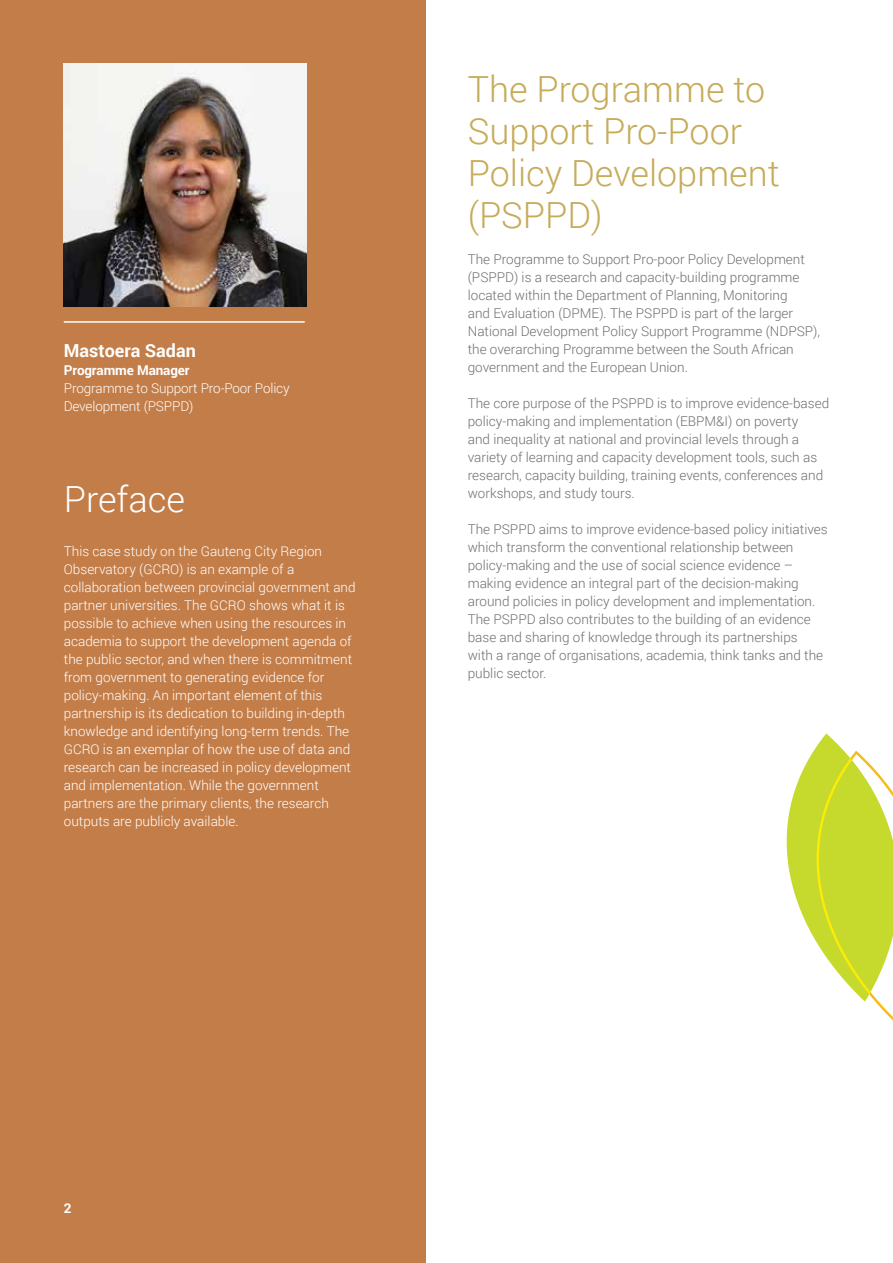
<style>
.page{position:relative;width:893px;height:1263px;background:#fff}
.page>*{position:absolute;margin:0;border:0;box-sizing:border-box;transform-origin:0 0}
.t1{font:300 36px/42px "Roboto";color:#c6ab59}
.t2{font:300 36px "Roboto";color:#fff}
.t3{font:700 18px "Roboto";color:#fff}
.t4{font:300 13.5px/18px "Roboto";color:#6d6e71}
.t5{font:300 13.5px/18px "Roboto";color:#fff}
.t6{font:700 13.5px "Roboto";letter-spacing:-.01em;color:#fff}
</style>
<div class="page">
<div style="left:0;top:0;width:425px;height:1263px;background:#c37d48"></div>
<img style="left:64px;top:64px;width:242px;height:242px">
<hr style="left:64px;top:321px;width:241px;height:2px;background:#fff">
<svg style="left:786px;top:733px;width:107px;height:288px"></svg>
<h2 class="t3" style="left:64px;top:337px;width:134px">Mastoera Sadan</h2>
<p class="t6" style="left:64px;top:360px;width:127px">Programme Manager</p>
<p class="t5" style="left:64px;top:378px;width:227px">Programme to Support Pro-Poor Policy<br>Development (PSPPD)</p>
<h1 class="t2" style="left:64px;top:474px;width:123px">Preface</h1>
<p class="t5" style="left:64px;top:542px;width:293px">This case study on the Gauteng City Region Observatory (GCRO) is an example of a collaboration between provincial government and partner universities. The GCRO shows what it is possible to achieve when using the resources in academia to support the development agenda of the public sector, and when there is commitment from government to generating evidence for policy-making. An important element of this partnership is its dedication to building in-depth knowledge and identifying long-term trends. The GCRO is an exemplar of how the use of data and research can be increased in policy development and implementation. While the government partners are the primary clients, the research outputs are publicly available.</p>
<h1 class="t1" style="left:468px;top:67px;width:314px">The Programme to<br>Support Pro-Poor<br>Policy Development (PSPPD)</h1>
<p class="t4" style="left:468px;top:249px;width:354px">The Programme to Support Pro-poor Policy Development (PSPPD) is a research and capacity-building programme located within the Department of Planning, Monitoring<br>and Evaluation (DPME). The PSPPD is part of the larger National Development Policy Support Programme (NDPSP), the overarching Programme between the South African government and the European Union.</p>
<p class="t4" style="left:468px;top:393px;width:363px">The core purpose of the PSPPD is to improve evidence-based policy-making and implementation (EBPM&amp;I) on poverty<br>and inequality at national and provincial levels through a variety of learning and capacity development tools, such as research, capacity building, training events, conferences and workshops, and study tours.</p>
<p class="t4" style="left:468px;top:519px;width:361px">The PSPPD aims to improve evidence-based policy initiatives which transform the conventional relationship between policy-making and the use of social science evidence – making evidence an integral part of the decision-making around policies in policy development and implementation.<br>The PSPPD also contributes to the building of an evidence base and sharing of knowledge through its partnerships<br>with a range of organisations, academia, think tanks and the public sector.</p>
<p class="t6" style="left:64px;top:1199px;width:9px">2</p>
</div>
